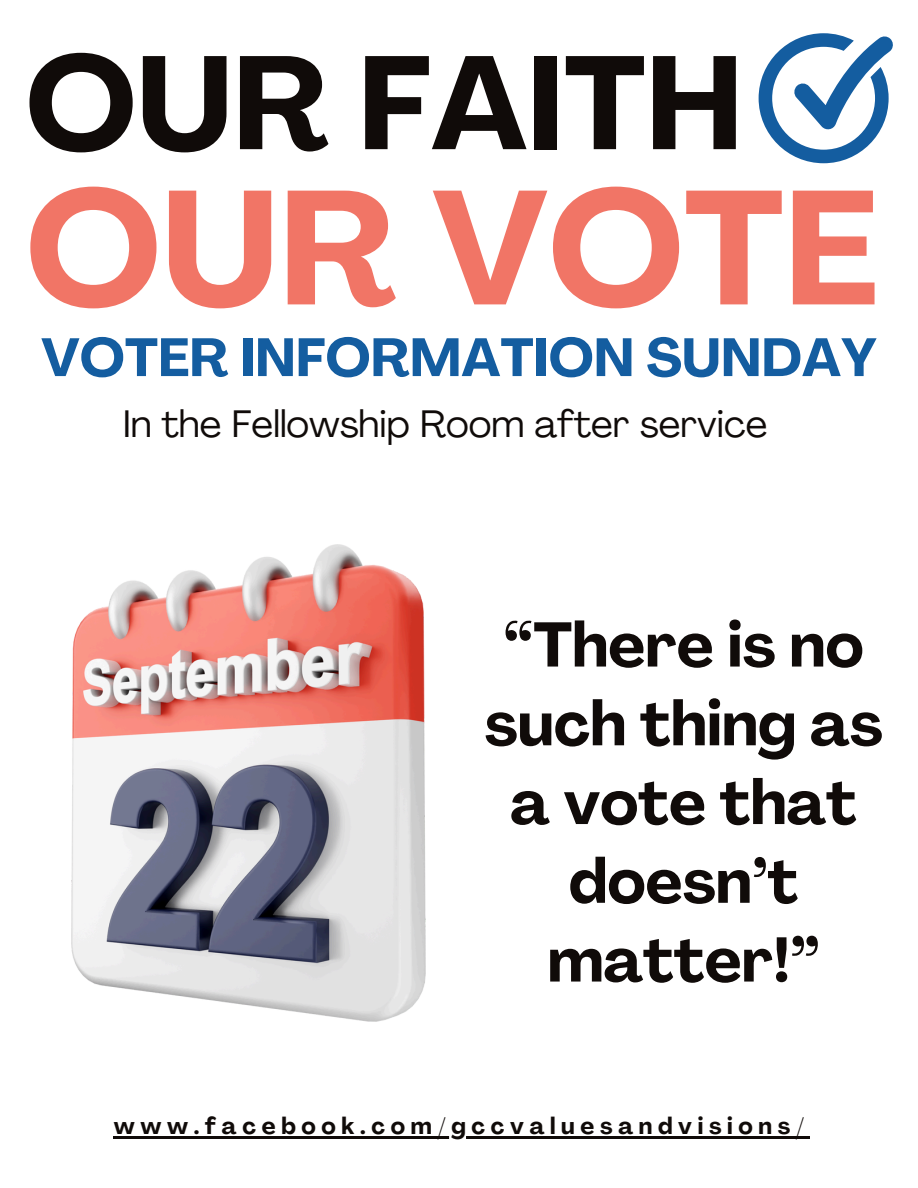
<style>
.page{position:relative;width:918px;height:1188px;background:#fff}
.page>*{position:absolute;margin:0;border:0;box-sizing:border-box;transform-origin:0 0}
.t1{font:700 159.9px "Agrandir";color:#f17566}
.t2{font:700 130.8px "Agrandir";color:#100b09}
.t3{font:700 62.1px/78.8px "Agrandir";color:#100b09;text-align:center}
.t4{font:700 53.1px "Agrandir";color:#145da0}
.t5{font:37.8px "Agrandir";color:#100b09}
.t6{font:700 23.4px "Agrandir";letter-spacing:.24em;color:#100b09}
</style>
<div class="page">
<svg style="left:759px;top:33px;width:134px;height:130px"></svg>
<img style="left:72px;top:545px;width:353px;height:477px">
<hr style="left:114px;top:1136px;width:696px;height:3px;background:#100b09">
<h4 class="t2" style="left:26px;top:51px;width:719px">OUR FAITH</h4>
<h4 class="t1" style="left:26px;top:184px;width:854px">OUR VOTE</h4>
<h2 class="t4" style="left:41px;top:336px;width:837px">VOTER INFORMATION SUNDAY</h2>
<h1 class="t5" style="left:123px;top:408px;width:646px">In the Fellowship Room after service</h1>
<p class="t3" style="left:484px;top:612px;width:400px">“There is no such thing as a vote that doesn’t matter!”</p>
<h3 class="t6" style="left:114px;top:1117px;width:692px">www.facebook.com/gccvaluesandvisions/</h3>
</div>
